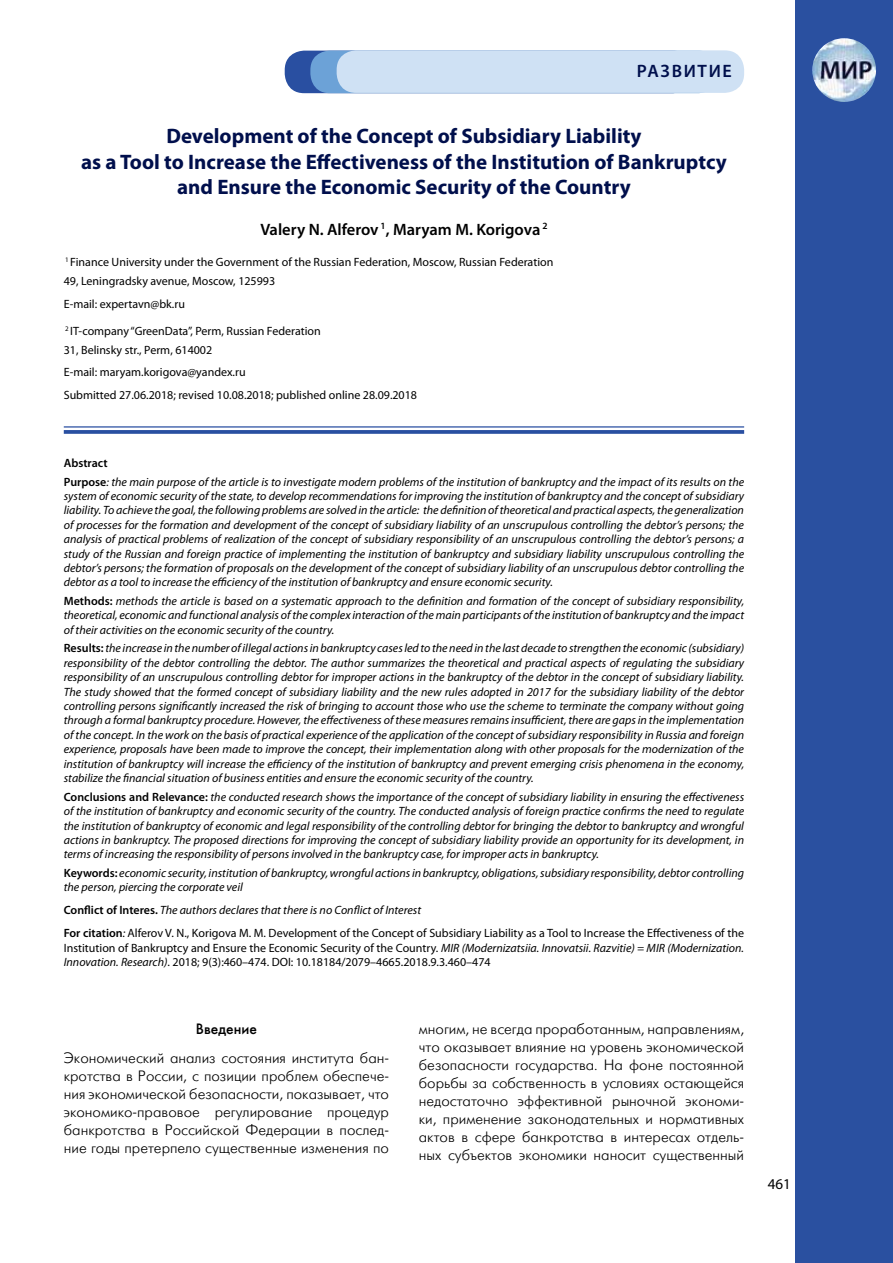
<style>
.page{position:relative;width:893px;height:1263px;background:#fff}
.page>*{position:absolute;margin:0;border:0;box-sizing:border-box;transform-origin:0 0}
.t1{font:700 21px/25.2px "Myriad Pro";color:#000f4c;text-align:center}
.t2{font:600 18px "Myriad Pro";color:#000f4c}
.t3{font:600 16.5px "Myriad Pro";color:#000}
.t4{font:15px/18px "Futuris Light C";color:#000;text-align:justify}
.t5{font:15px "Futuris C";color:#000}
.t6{font:15px "Myriad Pro";color:#000}
.t7{font:italic 12px/14.4px "Myriad Pro";color:#000;text-align:justify}
.t8{font:12px/18.6px "Myriad Pro";color:#000}
.s1{font-weight:600;font-style:normal}
.s2{font-weight:600}
.s3{font-style:italic}
</style>
<div class="page">
<div style="left:795px;top:0;width:98px;height:1263px;background:#2a50a0"></div>
<img style="left:812px;top:38px;width:64px;height:64px;border-radius:32px">
<div style="left:285px;top:51px;width:407px;height:42px;background:#294fa1;border-radius:19px"></div>
<div style="left:310px;top:51px;width:408px;height:42px;background:#6ca2d7;border-radius:19px"></div>
<div style="left:337px;top:50px;width:407px;height:43px;background:#cfe1f4;border-radius:19px"></div>
<hr style="left:64px;top:426px;width:680px;height:2px;background:#294fa1">
<svg style="left:64px;top:430px;width:680px;height:4px;background:#3559a6"></svg>
<h2 class="t2" style="left:637px;top:59px;width:97px">развитие</h2>
<h1 class="t1" style="left:81px;top:123px;width:647px">Development of the Concept of Subsidiary Liability<br>as a Tool to Increase the Effectiveness of the Institution of Bankruptcy and Ensure the Economic Security of the Country</h1>
<h3 class="t3" style="left:260px;top:219px;width:289px">Valery N. Alferov <sup>1</sup>, Maryam M. Korigova <sup>2</sup></h3>
<p class="t8" style="left:64px;top:253px;width:491px"><sup>1</sup> Finance University under the Government of the Russian Federation, Moscow, Russian Federation<br>49, Leningradsky avenue, Moscow, 125993</p>
<p class="t8" style="left:64px;top:294px;width:123px">E-mail: expertavn@bk.ru</p>
<p class="t8" style="left:64px;top:321px;width:259px"><sup>2</sup> IT-company “GreenData”, Perm, Russian Federation<br>31, Belinsky str., Perm, 614002</p>
<p class="t8" style="left:64px;top:361px;width:355px;line-height:23px">E-mail: maryam.korigova@yandex.ru<br>Submitted 27.06.2018; revised 10.08.2018; published online 28.09.2018</p>
<p class="t7" style="left:64px;top:453px;width:682px;line-height:18.6px"><span class="s1">Abstract<br>Purpose</span>: the main purpose of the article is to investigate modern problems of the institution of bankruptcy and the impact of its results on the</p>
<p class="t7" style="left:64px;top:488px;width:682px">system of economic security of the state, to develop recommendations for improving the institution of bankruptcy and the concept of subsidiary liability. To achieve the goal, the following problems are solved in the article: the definition of theoretical and practical aspects, the generalization of processes for the formation and development of the concept of subsidiary liability of an unscrupulous controlling the debtor’s persons; the analysis of practical problems of realization of the concept of subsidiary responsibility of an unscrupulous controlling the debtor’s persons; a study of the Russian and foreign practice of implementing the institution of bankruptcy and subsidiary liability unscrupulous controlling the debtor’s persons; the formation of proposals on the development of the concept of subsidiary liability of an unscrupulous debtor controlling the debtor as a tool to increase the efficiency of the institution of bankruptcy and ensure economic security.</p>
<p class="t7" style="left:64px;top:593px;width:682px"><span class="s1">Methods:</span> methods the article is based on a systematic approach to the definition and formation of the concept of subsidiary responsibility, theoretical, economic and functional analysis of the complex interaction of the main participants of the institution of bankruptcy and the impact of their activities on the economic security of the country.</p>
<p class="t7" style="left:64px;top:641px;width:682px"><span class="s1">Results:</span> the increase in the number of illegal actions in bankruptcy cases led to the need in the last decade to strengthen the economic (subsidiary) responsibility of the debtor controlling the debtor. The author summarizes the theoretical and practical aspects of regulating the subsidiary responsibility of an unscrupulous controlling debtor for improper actions in the bankruptcy of the debtor in the concept of subsidiary liability.<br>The study showed that the formed concept of subsidiary liability and the new rules adopted in 2017 for the subsidiary liability of the debtor controlling persons significantly increased the risk of bringing to account those who use the scheme to terminate the company without going through a formal bankruptcy procedure. However, the effectiveness of these measures remains insufficient, there are gaps in the implementation of the concept. In the work on the basis of practical experience of the application of the concept of subsidiary responsibility in Russia and foreign experience, proposals have been made to improve the concept, their implementation along with other proposals for the modernization of the institution of bankruptcy will increase the efficiency of the institution of bankruptcy and prevent emerging crisis phenomena in the economy, stabilize the financial situation of business entities and ensure the economic security of the country.</p>
<p class="t7" style="left:64px;top:789px;width:682px"><span class="s1">Conclusions and Relevance:</span> the conducted research shows the importance of the concept of subsidiary liability in ensuring the effectiveness of the institution of bankruptcy and economic security of the country. The conducted analysis of foreign practice confirms the need to regulate the institution of bankruptcy of economic and legal responsibility of the controlling debtor for bringing the debtor to bankruptcy and wrongful actions in bankruptcy. The proposed directions for improving the concept of subsidiary liability provide an opportunity for its development, in terms of increasing the responsibility of persons involved in the bankruptcy case, for improper acts in bankruptcy.</p>
<p class="t7" style="left:64px;top:865px;width:682px"><span class="s1">Keywords:</span> economic security, institution of bankruptcy, wrongful actions in bankruptcy, obligations, subsidiary responsibility, debtor controlling the person, piercing the corporate veil</p>
<p class="t8" style="left:64px;top:898px;width:682px;line-height:23px"><span class="s2">Conflict of Interes.</span> <span class="s3">The authors declares that there is no Conflict of Interest<br></span><span class="s2">For citation</span><span class="s3">:</span> Alferov V. N., Korigova M. M. Development of the Concept of Subsidiary Liability as a Tool to Increase the Effectiveness of the</p>
<p class="t8" style="left:64px;top:940px;width:682px;line-height:14.4px">Institution of Bankruptcy and Ensure the Economic Security of the Country. <span class="s3">MIR (Modernizatsiia. Innovatsii. Razvitie) = MIR (Modernization.<br>Innovation. Research)</span>. 2018; 9(3):460–474. DOI: 10.18184/2079–4665.2018.9.3.460–474</p>
<p class="t5" style="left:196px;top:1020px;width:63px">Введение</p>
<p class="t4" style="left:64px;top:1049px;width:327px">Экономический анализ состояния института бан&shy;кротства в России, с позиции проблем обеспече&shy;ния экономической безопасности, показывает, что экономико-правовое регулирование процедур банкротства в Российской Федерации в послед&shy;ние годы претерпело существенные изменения по</p>
<p class="t4" style="left:419px;top:1020px;width:327px">многим, не всегда проработанным, направлениям, что оказывает влияние на уровень экономической безопасности государства. На фоне постоянной борьбы за собственность в условиях остающейся недостаточно эффективной рыночной экономи&shy;ки, применение законодательных и нормативных актов в сфере банкротства в интересах отдель&shy;ных субъектов экономики наносит существенный</p>
<p class="t6" style="left:768px;top:1175px;width:25px">461</p>
</div>
